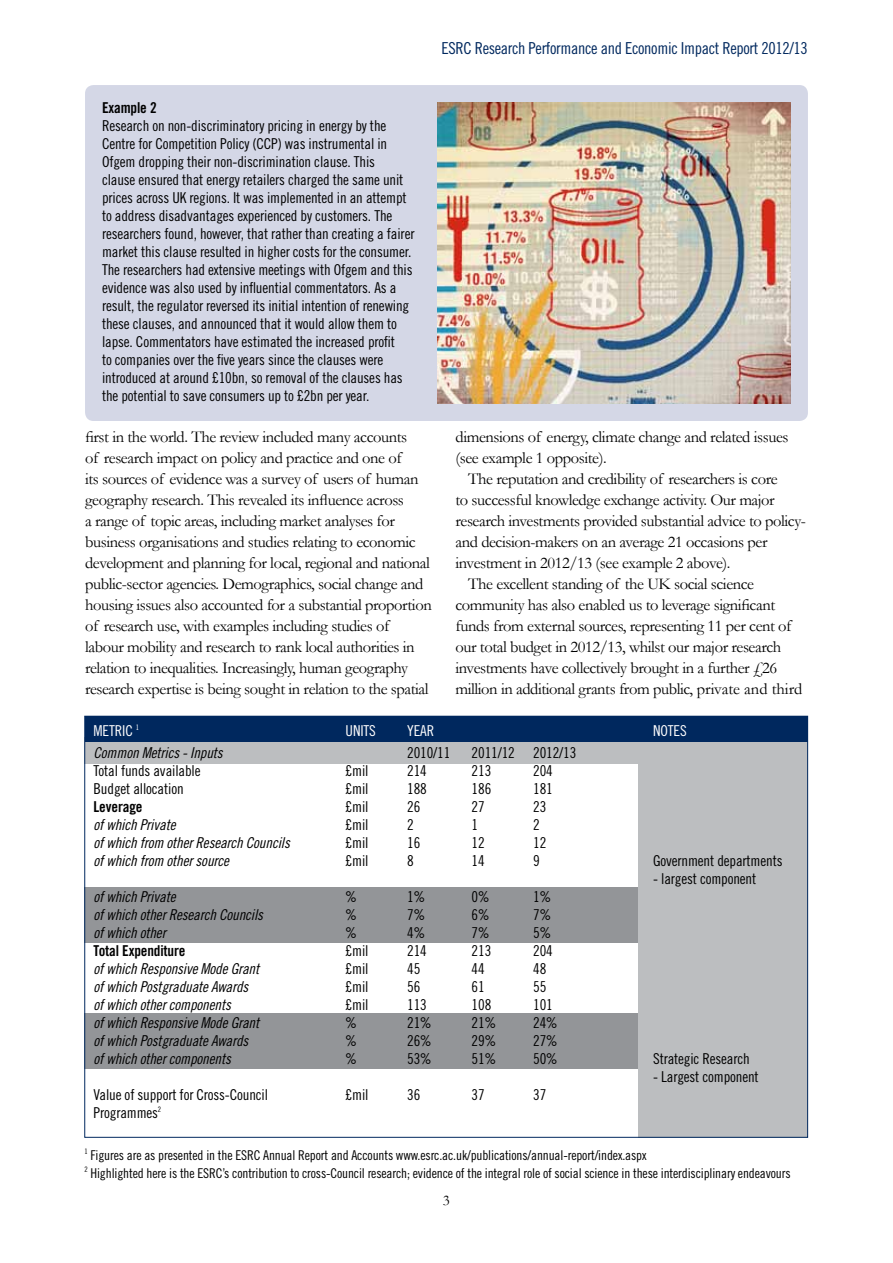
<style>
.page{position:relative;width:893px;height:1263px;background:#fff}
.page>*{position:absolute;margin:0;border:0;box-sizing:border-box;transform-origin:0 0}
.t1{font:16.5px/21px "Garamond";letter-spacing:-.025em;color:#000}
.t2{font:16.5px "Trade Gothic LT Std Cn 18";letter-spacing:-.02em;color:#00285e}
.t3{font:15px/18px "Trade Gothic LT Std Cn 18";letter-spacing:-.01em;color:#000}
.t4{font:15px "Trade Gothic LT Std Cn 18 Obl";letter-spacing:-.01em;color:#000}
.t5{font:15px "Trade Gothic LT Std Bd Cn 20";letter-spacing:-.01em;color:#000}
.t6{font:15px "Trade Gothic LT Std Cn 18";letter-spacing:-.01em;color:#fff}
.t7{font:15px "Garamond";color:#000}
.t8{font:13.5px/18px "Trade Gothic LT Std Cn 18";letter-spacing:-.01em;color:#000}
</style>
<div class="page">
<div style="left:85px;top:85px;width:723px;height:336px;background:#d4d7e6;border-radius:9px"></div>
<div style="left:84px;top:1013px;width:554px;height:56px;background:#939598"></div>
<div style="left:638px;top:741px;width:169px;height:397px;background:#bcbec0"></div>
<div style="left:84px;top:887px;width:554px;height:55px;background:#939598"></div>
<div style="left:84px;top:737px;width:561px;height:26px;background:#bcbec0"></div>
<div style="left:85px;top:716px;width:723px;height:25px;background:#00285e"></div>
<img style="left:437px;top:102px;width:354px;height:302px">
<p class="t5" style="left:102px;top:98px;width:56px">Example 2</p>
<p class="t3" style="left:102px;top:116px;width:314px">Research on non-discriminatory pricing in energy by the Centre for Competition Policy (CCP) was instrumental in Ofgem dropping their non-discrimination clause. This<br>clause ensured that energy retailers charged the same unit prices across UK regions. It was implemented in an attempt to address disadvantages experienced by customers. The researchers found, however, that rather than creating a fairer market this clause resulted in higher costs for the consumer.<br>The researchers had extensive meetings with Ofgem and this evidence was also used by influential commentators. As a result, the regulator reversed its initial intention of renewing these clauses, and announced that it would allow them to lapse. Commentators have estimated the increased profit<br>to companies over the five years since the clauses were introduced at around £10bn, so removal of the clauses has the potential to save consumers up to £2bn per year.</p>
<p class="t2" style="left:442px;top:38px;width:368px">ESRC Research Performance and Economic Impact Report 2012/13</p>
<p class="t1" style="left:85px;top:426px;width:348px">first in the world. The review included many accounts<br>of research impact on policy and practice and one of<br>its sources of evidence was a survey of users of human geography research. This revealed its influence across<br>a range of topic areas, including market analyses for business organisations and studies relating to economic development and planning for local, regional and national public-sector agencies. Demographics, social change and housing issues also accounted for a substantial proportion of research use, with examples including studies of labour mobility and research to rank local authorities in relation to inequalities. Increasingly, human geography research expertise is being sought in relation to the spatial</p>
<p class="t1" style="left:455px;top:426px;width:335px">dimensions of energy, climate change and related issues (see example 1 opposite).</p>
<p class="t1" style="left:468px;top:468px;width:311px">The reputation and credibility of researchers is core</p>
<p class="t1" style="left:455px;top:489px;width:321px">to successful knowledge exchange activity. Our major</p>
<p class="t1" style="left:455px;top:510px;width:352px">research investments provided substantial advice to policy-</p>
<p class="t1" style="left:455px;top:531px;width:314px">and decision-makers on an average 21 occasions per</p>
<p class="t1" style="left:455px;top:552px;width:276px">investment in 2012/13 (see example 2 above).</p>
<p class="t1" style="left:468px;top:573px;width:287px">The excellent standing of the UK social science</p>
<p class="t1" style="left:455px;top:594px;width:321px">community has also enabled us to leverage significant</p>
<p class="t1" style="left:455px;top:615px;width:338px">funds from external sources, representing 11 per cent of</p>
<p class="t1" style="left:455px;top:636px;width:327px">our total budget in 2012/13, whilst our major research</p>
<p class="t1" style="left:455px;top:657px;width:323px">investments have collectively brought in a further £26</p>
<p class="t1" style="left:455px;top:678px;width:348px">million in additional grants from public, private and third</p>
<p class="t6" style="left:94px;top:722px;width:47px">METRIC <sup>1</sup></p>
<p class="t6" style="left:346px;top:722px;width:32px">UNITS</p>
<p class="t6" style="left:407px;top:722px;width:29px">YEAR</p>
<p class="t6" style="left:653px;top:722px;width:35px">NOTES</p>
<p class="t4" style="left:94px;top:744px;width:131px">Common Metrics - Inputs</p>
<p class="t3" style="left:407px;top:744px;width:45px">2010/11</p>
<p class="t3" style="left:472px;top:744px;width:106px">2011/12 2012/13</p>
<p class="t3" style="left:94px;top:762px;width:108px">Total funds available</p>
<p class="t3" style="left:346px;top:762px;width:24px">£mil</p>
<p class="t3" style="left:407px;top:762px;width:21px">214</p>
<p class="t3" style="left:472px;top:762px;width:21px">213</p>
<p class="t3" style="left:533px;top:762px;width:21px">204</p>
<p class="t3" style="left:94px;top:780px;width:92px">Budget allocation</p>
<p class="t3" style="left:346px;top:780px;width:24px">£mil</p>
<p class="t3" style="left:407px;top:780px;width:21px">188</p>
<p class="t3" style="left:472px;top:780px;width:21px">186</p>
<p class="t3" style="left:533px;top:780px;width:21px">181</p>
<p class="t5" style="left:94px;top:798px;width:50px">Leverage</p>
<p class="t3" style="left:346px;top:798px;width:24px">£mil</p>
<p class="t3" style="left:407px;top:798px;width:15px">26</p>
<p class="t3" style="left:472px;top:798px;width:15px">27</p>
<p class="t3" style="left:533px;top:798px;width:15px">23</p>
<p class="t4" style="left:94px;top:816px;width:83px">of which Private</p>
<p class="t3" style="left:346px;top:816px;width:24px">£mil</p>
<p class="t3" style="left:407px;top:816px;width:8px">2</p>
<p class="t3" style="left:472px;top:816px;width:8px">1</p>
<p class="t3" style="left:533px;top:816px;width:8px">2</p>
<p class="t4" style="left:94px;top:834px;width:198px">of which from other Research Councils</p>
<p class="t3" style="left:346px;top:834px;width:24px">£mil</p>
<p class="t3" style="left:407px;top:834px;width:15px">16</p>
<p class="t3" style="left:472px;top:834px;width:15px">12</p>
<p class="t3" style="left:533px;top:834px;width:15px">12</p>
<p class="t4" style="left:94px;top:852px;width:137px">of which from other source</p>
<p class="t3" style="left:346px;top:852px;width:24px">£mil</p>
<p class="t3" style="left:407px;top:852px;width:8px">8</p>
<p class="t3" style="left:472px;top:852px;width:15px">14</p>
<p class="t3" style="left:533px;top:852px;width:8px">9</p>
<p class="t3" style="left:653px;top:852px;width:131px">Government departments</p>
<p class="t3" style="left:653px;top:870px;width:105px">- largest component</p>
<p class="t4" style="left:94px;top:888px;width:83px">of which Private</p>
<p class="t3" style="left:346px;top:888px;width:13px">%</p>
<p class="t3" style="left:407px;top:888px;width:20px">1%</p>
<p class="t3" style="left:472px;top:888px;width:20px">0%</p>
<p class="t3" style="left:533px;top:888px;width:20px">1%</p>
<p class="t4" style="left:94px;top:906px;width:171px">of which other Research Councils</p>
<p class="t3" style="left:346px;top:906px;width:13px">%</p>
<p class="t3" style="left:407px;top:906px;width:20px">7%</p>
<p class="t3" style="left:472px;top:906px;width:20px">6%</p>
<p class="t3" style="left:533px;top:906px;width:20px">7%</p>
<p class="t4" style="left:94px;top:924px;width:74px">of which other</p>
<p class="t3" style="left:346px;top:924px;width:13px">%</p>
<p class="t3" style="left:407px;top:924px;width:20px">4%</p>
<p class="t3" style="left:472px;top:924px;width:20px">7%</p>
<p class="t3" style="left:533px;top:924px;width:20px">5%</p>
<p class="t5" style="left:94px;top:942px;width:93px">Total Expenditure</p>
<p class="t3" style="left:346px;top:942px;width:24px">£mil</p>
<p class="t3" style="left:407px;top:942px;width:21px">214</p>
<p class="t3" style="left:472px;top:942px;width:21px">213</p>
<p class="t3" style="left:533px;top:942px;width:21px">204</p>
<p class="t4" style="left:94px;top:960px;width:167px">of which Responsive Mode Grant</p>
<p class="t3" style="left:346px;top:960px;width:24px">£mil</p>
<p class="t3" style="left:407px;top:960px;width:15px">45</p>
<p class="t3" style="left:472px;top:960px;width:15px">44</p>
<p class="t3" style="left:533px;top:960px;width:15px">48</p>
<p class="t4" style="left:94px;top:978px;width:156px">of which Postgraduate Awards</p>
<p class="t3" style="left:346px;top:978px;width:24px">£mil</p>
<p class="t3" style="left:407px;top:978px;width:15px">56</p>
<p class="t3" style="left:472px;top:978px;width:15px">61</p>
<p class="t3" style="left:533px;top:978px;width:15px">55</p>
<p class="t4" style="left:94px;top:996px;width:139px">of which other components</p>
<p class="t3" style="left:346px;top:996px;width:24px">£mil</p>
<p class="t3" style="left:407px;top:996px;width:21px">113</p>
<p class="t3" style="left:472px;top:996px;width:21px">108</p>
<p class="t3" style="left:533px;top:996px;width:21px">101</p>
<p class="t4" style="left:94px;top:1014px;width:167px">of which Responsive Mode Grant</p>
<p class="t3" style="left:346px;top:1014px;width:13px">%</p>
<p class="t3" style="left:407px;top:1014px;width:26px">21%</p>
<p class="t3" style="left:472px;top:1014px;width:26px">21%</p>
<p class="t3" style="left:533px;top:1014px;width:26px">24%</p>
<p class="t4" style="left:94px;top:1032px;width:156px">of which Postgraduate Awards</p>
<p class="t3" style="left:346px;top:1032px;width:13px">%</p>
<p class="t3" style="left:407px;top:1032px;width:26px">26%</p>
<p class="t3" style="left:472px;top:1032px;width:26px">29%</p>
<p class="t3" style="left:533px;top:1032px;width:26px">27%</p>
<p class="t4" style="left:94px;top:1050px;width:139px">of which other components</p>
<p class="t3" style="left:346px;top:1050px;width:13px">%</p>
<p class="t3" style="left:407px;top:1050px;width:26px">53%</p>
<p class="t3" style="left:472px;top:1050px;width:26px">51%</p>
<p class="t3" style="left:533px;top:1050px;width:26px">50%</p>
<p class="t3" style="left:653px;top:1050px;width:98px">Strategic Research</p>
<p class="t3" style="left:653px;top:1068px;width:107px">- Largest component</p>
<p class="t3" style="left:94px;top:1086px;width:176px">Value of support for Cross-Council</p>
<p class="t3" style="left:346px;top:1086px;width:24px">£mil</p>
<p class="t3" style="left:407px;top:1086px;width:15px">36</p>
<p class="t3" style="left:472px;top:1086px;width:15px">37</p>
<p class="t3" style="left:533px;top:1086px;width:15px">37</p>
<p class="t3" style="left:94px;top:1104px;width:69px">Programmes<sup>2</sup></p>
<p class="t8" style="left:84px;top:1146px;width:708px"><sup>1</sup> Figures are as presented in the ESRC Annual Report and Accounts www.esrc.ac.uk/publications/annual-report/index.aspx<br><sup>2</sup> Highlighted here is the ESRC’s contribution to cross-Council research; evidence of the integral role of social science in these interdisciplinary endeavours</p>
<p class="t7" style="left:443px;top:1191px;width:9px">3</p>
</div>
